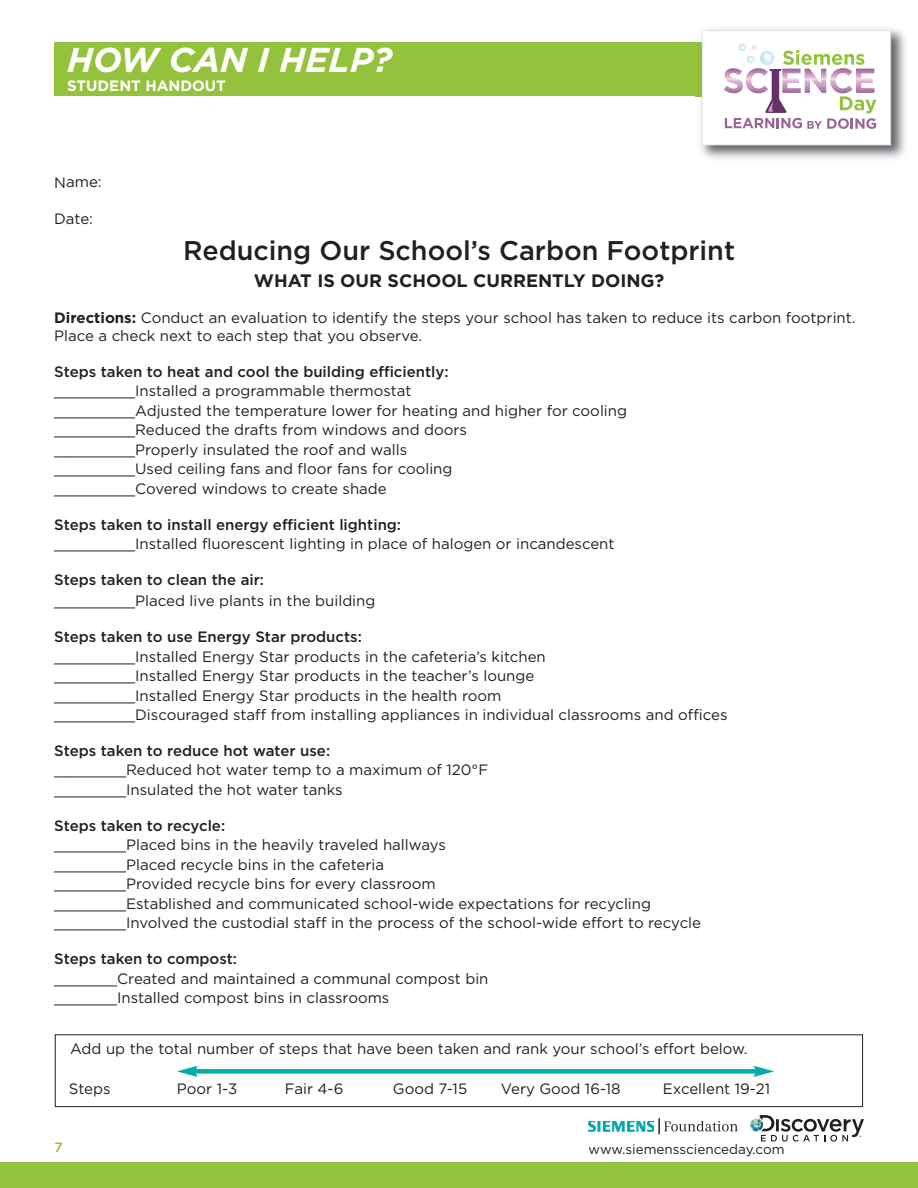
<style>
.page{position:relative;width:918px;height:1188px;background:#fff}
.page>*{position:absolute;margin:0;border:0;box-sizing:border-box;transform-origin:0 0}
.t1{font:italic 700 34.5px "Gotham";color:#fff}
.t2{font:500 27px "Gotham";color:#231f20}
.t3{font:700 18px "Gotham";color:#231f20}
.t4{font:15px/19.5px "Gotham";color:#231f20}
.t5{font:500 15px "Gotham";color:#231f20}
.t6{font:700 15px "Gotham";color:#fff}
.t7{font:13.5px "Gotham";color:#231f20}
.t8{font:500 13.5px "Gotham";color:#95c23c}
.s1{font-weight:700}
</style>
<div class="page">
<div style="left:54px;top:42px;width:651px;height:54px;background:#95c23c"></div>
<img style="left:696px;top:28px;width:209px;height:131px">
<img style="left:696px;top:42px;width:6px;height:54px">
<div style="left:703px;top:31px;width:187px;height:113px;background:#fff"></div>
<div style="left:702px;top:30px;width:189px;height:115px;border:1px solid #e7e8e9"></div>
<svg style="left:724px;top:44px;width:152px;height:85px"></svg>
<div style="left:0;top:1163px;width:918px;height:25px;background:#95c23c"></div>
<img style="left:589px;top:1121px;width:65px;height:10px">
<svg style="left:659px;top:1118px;width:79px;height:16px"></svg>
<svg style="left:750px;top:1115px;width:114px;height:27px"></svg>
<div style="left:55px;top:1034px;width:808px;height:73px;border:1px solid #231f20"></div>
<div style="left:194px;top:1069px;width:563px;height:5px;background:#00aaad"></div>
<svg style="left:177px;top:1066px;width:21px;height:11px"></svg>
<svg style="left:753px;top:1066px;width:21px;height:11px"></svg>
<h1 class="t1" style="left:67px;top:39px;width:327px">HOW CAN I HELP?</h1>
<p class="t6" style="left:67px;top:77px;width:160px">STUDENT HANDOUT</p>
<p class="t4" style="left:54px;top:173px;width:49px">Name:</p>
<p class="t4" style="left:54px;top:209px;width:40px">Date:</p>
<h2 class="t2" style="left:183px;top:234px;width:553px">Reducing Our School’s Carbon Footprint</h2>
<p class="t3" style="left:254px;top:270px;width:412px">WHAT IS OUR SCHOOL CURRENTLY DOING?</p>
<p class="t4" style="left:54px;top:308px;width:803px;line-height:18px"><span class="s1">Directions:</span> Conduct an evaluation to identify the steps your school has taken to reduce its carbon footprint.<br>Place a check next to each step that you observe.</p>
<p class="t5" style="left:54px;top:363px;width:396px">Steps taken to heat and cool the building efficiently:</p>
<p class="t4" style="left:54px;top:381px;width:574px">_________Installed a programmable thermostat<br>_________Adjusted the temperature lower for heating and higher for cooling _________Reduced the drafts from windows and doors<br>_________Properly insulated the roof and walls<br>_________Used ceiling fans and floor fans for cooling<br>_________Covered windows to create shade</p>
<p class="t5" style="left:54px;top:516px;width:348px">Steps taken to install energy efficient lighting:</p>
<p class="t4" style="left:54px;top:534px;width:562px">_________Installed fluorescent lighting in place of halogen or incandescent</p>
<p class="t5" style="left:54px;top:571px;width:211px">Steps taken to clean the air:</p>
<p class="t4" style="left:54px;top:591px;width:323px">_________Placed live plants in the building</p>
<p class="t5" style="left:54px;top:628px;width:309px">Steps taken to use Energy Star products:</p>
<p class="t4" style="left:54px;top:647px;width:675px">_________Installed Energy Star products in the cafeteria’s kitchen<br>_________Installed Energy Star products in the teacher’s lounge<br>_________Installed Energy Star products in the health room<br>_________Discouraged staff from installing appliances in individual classrooms and offices</p>
<p class="t5" style="left:54px;top:742px;width:277px">Steps taken to reduce hot water use:</p>
<p class="t4" style="left:54px;top:761px;width:436px">________Reduced hot water temp to a maximum of 120°F ________Insulated the hot water tanks</p>
<p class="t5" style="left:54px;top:817px;width:172px">Steps taken to recycle:</p>
<p class="t4" style="left:54px;top:836px;width:648px">________Placed bins in the heavily traveled hallways<br>________Placed recycle bins in the cafeteria<br>________Provided recycle bins for every classroom<br>________Established and communicated school-wide expectations for recycling ________Involved the custodial staff in the process of the school-wide effort to recycle</p>
<p class="t5" style="left:54px;top:951px;width:184px">Steps taken to compost:</p>
<p class="t4" style="left:54px;top:969px;width:436px">_______Created and maintained a communal compost bin _______Installed compost bins in classrooms</p>
<p class="t4" style="left:70px;top:1039px;width:679px">Add up the total number of steps that have been taken and rank your school’s effort below.</p>
<p class="t4" style="left:69px;top:1079px;width:43px">Steps</p>
<p class="t4" style="left:177px;top:1079px;width:62px">Poor 1-3</p>
<p class="t4" style="left:285px;top:1079px;width:60px">Fair 4-6</p>
<p class="t4" style="left:393px;top:1079px;width:76px">Good 7-15</p>
<p class="t4" style="left:501px;top:1079px;width:121px">Very Good 16-18</p>
<p class="t4" style="left:663px;top:1079px;width:109px">Excellent 19-21</p>
<p class="t8" style="left:54px;top:1139px;width:10px">7</p>
<p class="t7" style="left:589px;top:1142px;width:197px">www.siemensscienceday.com</p>
</div>
